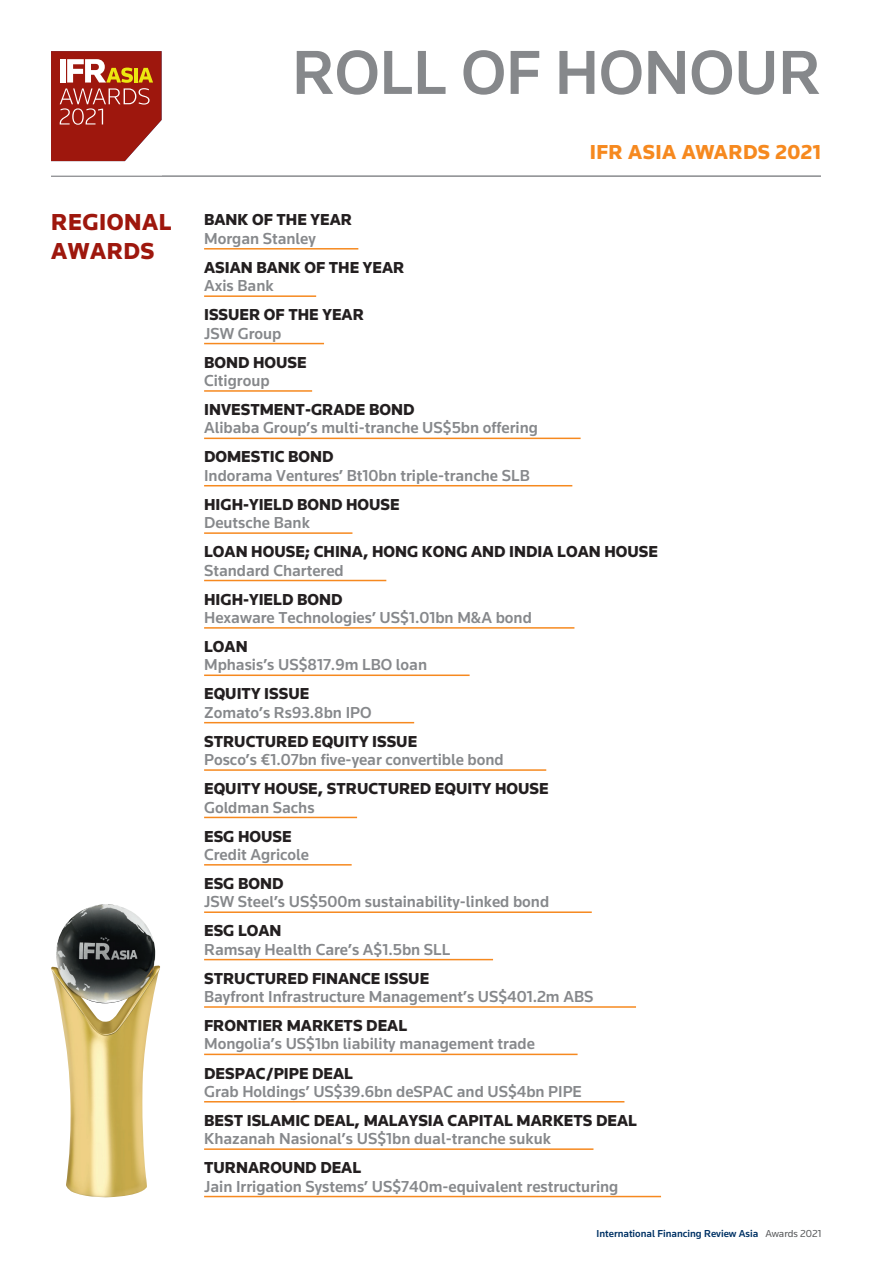
<style>
.page{position:relative;width:893px;height:1263px;background:#fff}
.page>*{position:absolute;margin:0;border:0;box-sizing:border-box;transform-origin:0 0}
.t1{font:500 64.5px "Knowledge";color:#86888b}
.t2{font:900 24px "Knowledge";letter-spacing:.02em;color:#9e170d}
.t3{font:900 21px "Knowledge";letter-spacing:.02em;color:#f6891f}
._05_Roll_of_Honour_R{font:500 16.5px "Knowledge";color:#86888b}
._05_Roll_of_Honour_R-2{font:900 16.5px "Knowledge";color:#231f20}
.t4{font:500 10.5px "Knowledge";color:#003265}
.s1{font-weight:400;color:#57585a}
</style>
<div class="page">
<svg style="left:51px;top:51px;width:111px;height:110px;background:#af4233"></svg>
<img style="left:51px;top:904px;width:109px;height:294px">
<hr style="left:51px;top:176px;width:770px;height:1px;background:#86888b">
<hr style="left:204px;top:248px;width:154px;height:2px;background:#f6891f">
<hr style="left:204px;top:295px;width:112px;height:2px;background:#f6891f">
<hr style="left:204px;top:343px;width:120px;height:1px;background:#f6891f">
<hr style="left:204px;top:390px;width:108px;height:2px;background:#f6891f">
<hr style="left:204px;top:438px;width:377px;height:1px;background:#f6891f">
<hr style="left:204px;top:485px;width:368px;height:1px;background:#f6891f">
<hr style="left:204px;top:532px;width:148px;height:2px;background:#f6891f">
<hr style="left:204px;top:580px;width:182px;height:1px;background:#f6891f">
<hr style="left:204px;top:627px;width:370px;height:2px;background:#f6891f">
<hr style="left:204px;top:674px;width:266px;height:2px;background:#f6891f">
<hr style="left:204px;top:722px;width:210px;height:1px;background:#f6891f">
<hr style="left:204px;top:769px;width:342px;height:2px;background:#f6891f">
<hr style="left:204px;top:817px;width:153px;height:1px;background:#f6891f">
<hr style="left:204px;top:864px;width:148px;height:1px;background:#f6891f">
<hr style="left:204px;top:911px;width:388px;height:2px;background:#f6891f">
<hr style="left:204px;top:959px;width:289px;height:1px;background:#f6891f">
<hr style="left:204px;top:1006px;width:432px;height:2px;background:#f6891f">
<hr style="left:204px;top:1054px;width:374px;height:1px;background:#f6891f">
<hr style="left:204px;top:1101px;width:420px;height:1px;background:#f6891f">
<hr style="left:204px;top:1148px;width:389px;height:2px;background:#f6891f">
<hr style="left:204px;top:1196px;width:457px;height:1px;background:#f6891f">
<p class="t2" style="left:51px;top:207px;width:122px">REGIONAL</p>
<p class="t2" style="left:51px;top:236px;width:105px">AWARDS</p>
<p class="t1" style="left:292px;top:33px;width:530px">ROLL OF HONOUR</p>
<p class="t3" style="left:590px;top:139px;width:233px">IFR ASIA AWARDS 2021</p>
<p class="_05_Roll_of_Honour_R-2" style="left:204px;top:210px;width:149px">BANK OF THE YEAR</p>
<p class="_05_Roll_of_Honour_R" style="left:204px;top:228px;width:113px">Morgan Stanley</p>
<p class="_05_Roll_of_Honour_R-2" style="left:204px;top:257px;width:202px">ASIAN BANK OF THE YEAR</p>
<p class="_05_Roll_of_Honour_R" style="left:204px;top:275px;width:71px">Axis Bank</p>
<p class="_05_Roll_of_Honour_R-2" style="left:204px;top:304px;width:161px">ISSUER OF THE YEAR</p>
<p class="_05_Roll_of_Honour_R" style="left:204px;top:323px;width:79px">JSW Group</p>
<p class="_05_Roll_of_Honour_R-2" style="left:204px;top:352px;width:104px">BOND HOUSE</p>
<p class="_05_Roll_of_Honour_R" style="left:204px;top:370px;width:67px">Citigroup</p>
<p class="_05_Roll_of_Honour_R-2" style="left:204px;top:399px;width:212px">INVESTMENT-GRADE BOND</p>
<p class="_05_Roll_of_Honour_R" style="left:204px;top:418px;width:335px">Alibaba Group’s multi-tranche US$5bn offering</p>
<p class="_05_Roll_of_Honour_R-2" style="left:204px;top:447px;width:131px">DOMESTIC BOND</p>
<p class="_05_Roll_of_Honour_R" style="left:204px;top:465px;width:327px">Indorama Ventures’ Bt10bn triple-tranche SLB</p>
<p class="_05_Roll_of_Honour_R-2" style="left:204px;top:494px;width:197px">HIGH-YIELD BOND HOUSE</p>
<p class="_05_Roll_of_Honour_R" style="left:204px;top:512px;width:107px">Deutsche Bank</p>
<p class="_05_Roll_of_Honour_R-2" style="left:204px;top:541px;width:455px">LOAN HOUSE; CHINA, HONG KONG AND INDIA LOAN HOUSE</p>
<p class="_05_Roll_of_Honour_R" style="left:204px;top:560px;width:141px">Standard Chartered</p>
<p class="_05_Roll_of_Honour_R-2" style="left:204px;top:589px;width:140px">HIGH-YIELD BOND</p>
<p class="_05_Roll_of_Honour_R" style="left:204px;top:607px;width:329px">Hexaware Technologies’ US$1.01bn M&amp;A bond</p>
<p class="_05_Roll_of_Honour_R-2" style="left:204px;top:636px;width:45px">LOAN</p>
<p class="_05_Roll_of_Honour_R" style="left:204px;top:655px;width:224px">Mphasis’s US$817.9m LBO loan</p>
<p class="_05_Roll_of_Honour_R-2" style="left:204px;top:684px;width:107px">EQUITY ISSUE</p>
<p class="_05_Roll_of_Honour_R" style="left:204px;top:702px;width:169px">Zomato’s Rs93.8bn IPO</p>
<p class="_05_Roll_of_Honour_R-2" style="left:204px;top:731px;width:215px">STRUCTURED EQUITY ISSUE</p>
<p class="_05_Roll_of_Honour_R" style="left:204px;top:749px;width:301px">Posco’s €1.07bn five-year convertible bond</p>
<p class="_05_Roll_of_Honour_R-2" style="left:204px;top:778px;width:346px">EQUITY HOUSE, STRUCTURED EQUITY HOUSE</p>
<p class="_05_Roll_of_Honour_R" style="left:204px;top:797px;width:112px">Goldman Sachs</p>
<p class="_05_Roll_of_Honour_R-2" style="left:204px;top:826px;width:89px">ESG HOUSE</p>
<p class="_05_Roll_of_Honour_R" style="left:204px;top:844px;width:107px">Credit Agricole</p>
<p class="_05_Roll_of_Honour_R-2" style="left:204px;top:873px;width:81px">ESG BOND</p>
<p class="_05_Roll_of_Honour_R" style="left:204px;top:892px;width:347px">JSW Steel’s US$500m sustainability-linked bond</p>
<p class="_05_Roll_of_Honour_R-2" style="left:204px;top:921px;width:79px">ESG LOAN</p>
<p class="_05_Roll_of_Honour_R" style="left:204px;top:939px;width:248px">Ramsay Health Care’s A$1.5bn SLL</p>
<p class="_05_Roll_of_Honour_R-2" style="left:204px;top:968px;width:227px">STRUCTURED FINANCE ISSUE</p>
<p class="_05_Roll_of_Honour_R" style="left:204px;top:986px;width:391px">Bayfront Infrastructure Management’s US$401.2m ABS</p>
<p class="_05_Roll_of_Honour_R-2" style="left:204px;top:1015px;width:205px">FRONTIER MARKETS DEAL</p>
<p class="_05_Roll_of_Honour_R" style="left:204px;top:1034px;width:332px">Mongolia’s US$1bn liability management trade</p>
<p class="_05_Roll_of_Honour_R-2" style="left:204px;top:1063px;width:151px">DESPAC/PIPE DEAL</p>
<p class="_05_Roll_of_Honour_R" style="left:204px;top:1081px;width:379px">Grab Holdings’ US$39.6bn deSPAC and US$4bn PIPE</p>
<p class="_05_Roll_of_Honour_R-2" style="left:204px;top:1110px;width:434px">BEST ISLAMIC DEAL, MALAYSIA CAPITAL MARKETS DEAL</p>
<p class="_05_Roll_of_Honour_R" style="left:204px;top:1128px;width:348px">Khazanah Nasional’s US$1bn dual-tranche sukuk</p>
<p class="_05_Roll_of_Honour_R-2" style="left:204px;top:1157px;width:159px">TURNAROUND DEAL</p>
<p class="_05_Roll_of_Honour_R" style="left:204px;top:1176px;width:416px">Jain Irrigation Systems’ US$740m-equivalent restructuring</p>
<p class="t4" style="left:596px;top:1227px;width:226px">International Financing Review Asia <span class="s1">Awards 2021</span></p>
</div>
